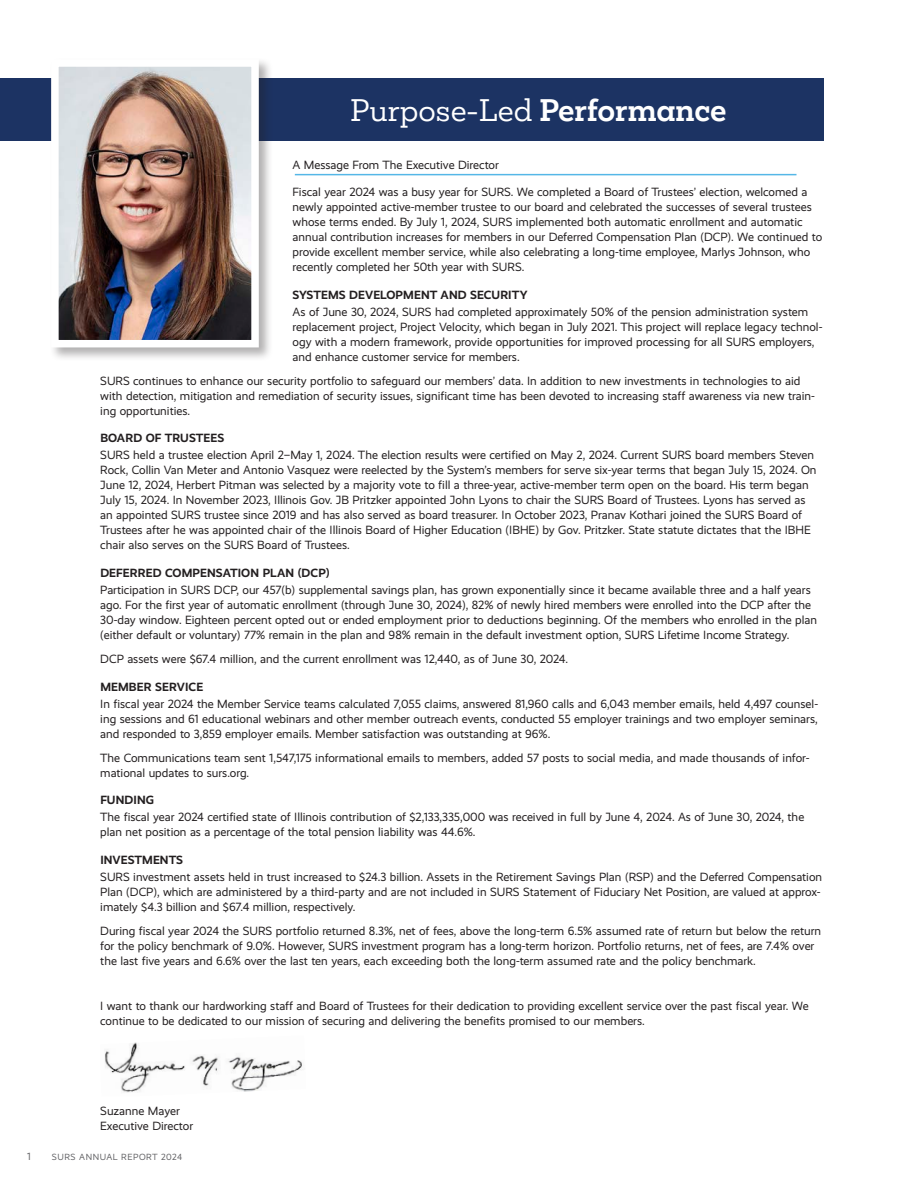
<style>
.page{position:relative;width:918px;height:1188px;background:#fff}
.page>*{position:absolute;margin:0;border:0;box-sizing:border-box;transform-origin:0 0}
.Section_Titles{font:28.5px "Mokoko";color:#fff}
.Body_Copy{font:12px/15px "Realist";color:#231f20}
.Section_Subhead{font:700 12px "Realist";letter-spacing:.01em;color:#231f20}
.t1{font:10.5px "Realist";color:#636366}
.t2{font:9px "Realist";letter-spacing:.06em;color:#636366}
.s1{font-weight:700}
</style>
<div class="page">
<div style="left:0;top:79px;width:824px;height:62px;background:#1c3363"></div>
<div style="left:49px;top:57px;width:224px;height:305px;background:#231f20;opacity:.35"></div>
<img style="left:60px;top:68px;width:190px;height:270px">
<div style="left:51px;top:59px;width:208px;height:288px;border:8px solid #fff"></div>
<hr style="left:295px;top:174px;width:501px;height:1px;background:#55b7e7">
<img style="left:105px;top:1042px;width:198px;height:51px">
<p class="Section_Titles" style="left:350px;top:92px;width:378px">Purpose-Led <span class="s1">Performance</span></p>
<p class="Body_Copy" style="left:293px;top:158px;width:208px">A Message From The Executive Director</p>
<p class="Body_Copy" style="left:293px;top:185px;width:531px">Fiscal year 2024 was a busy year for SURS. We completed a Board of Trustees’ election, welcomed a newly appointed active-member trustee to our board and celebrated the successes of several trustees whose terms ended. By July 1, 2024, SURS implemented both automatic enrollment and automatic annual contribution increases for members in our Deferred Compensation Plan (DCP). We continued to provide excellent member service, while also celebrating a long-time employee, Marlys Johnson, who recently completed her 50th year with SURS.</p>
<p class="Section_Subhead" style="left:293px;top:288px;width:236px">SYSTEMS DEVELOPMENT AND SECURITY</p>
<p class="Body_Copy" style="left:293px;top:304px;width:531px">As of June 30, 2024, SURS had completed approximately 50% of the pension administration system replacement project, Project Velocity, which began in July 2021. This project will replace legacy technol&shy;ogy with a modern framework, provide opportunities for improved processing for all SURS employers, and enhance customer service for members.</p>
<p class="Body_Copy" style="left:100px;top:373px;width:716px">SURS continues to enhance our security portfolio to safeguard our members’ data. In addition to new investments in technologies to aid with detection, mitigation and remediation of security issues, significant time has been devoted to increasing staff awareness via new train&shy;ing opportunities.</p>
<p class="Section_Subhead" style="left:100px;top:431px;width:125px">BOARD OF TRUSTEES</p>
<p class="Body_Copy" style="left:100px;top:448px;width:718px">SURS held a trustee election April 2–May 1, 2024. The election results were certified on May 2, 2024. Current SURS board members Steven Rock, Collin Van Meter and Antonio Vasquez were reelected by the System’s members for serve six-year terms that began July 15, 2024. On June 12, 2024, Herbert Pitman was selected by a majority vote to fill a three-year, active-member term open on the board. His term began July 15, 2024. In November 2023, Illinois Gov. JB Pritzker appointed John Lyons to chair the SURS Board of Trustees. Lyons has served as an appointed SURS trustee since 2019 and has also served as board treasurer. In October 2023, Pranav Kothari joined the SURS Board of Trustees after he was appointed chair of the Illinois Board of Higher Education (IBHE) by Gov. Pritzker. State statute dictates that the IBHE chair also serves on the SURS Board of Trustees.</p>
<p class="Section_Subhead" style="left:100px;top:566px;width:231px">DEFERRED COMPENSATION PLAN (DCP)</p>
<p class="Body_Copy" style="left:100px;top:582px;width:718px">Participation in SURS DCP, our 457(b) supplemental savings plan, has grown exponentially since it became available three and a half years ago. For the first year of automatic enrollment (through June 30, 2024), 82% of newly hired members were enrolled into the DCP after the 30-day window. Eighteen percent opted out or ended employment prior to deductions beginning. Of the members who enrolled in the plan (either default or voluntary) 77% remain in the plan and 98% remain in the default investment option, SURS Lifetime Income Strategy.</p>
<p class="Body_Copy" style="left:100px;top:651px;width:469px">DCP assets were $67.4 million, and the current enrollment was 12,440, as of June 30, 2024.</p>
<p class="Section_Subhead" style="left:100px;top:680px;width:104px">MEMBER SERVICE</p>
<p class="Body_Copy" style="left:100px;top:696px;width:719px;text-align:justify">In fiscal year 2024 the Member Service teams calculated 7,055 claims, answered 81,960 calls and 6,043 member emails, held 4,497 counsel&shy;ing sessions and 61 educational webinars and other member outreach events, conducted 55 employer trainings and two employer seminars, and responded to 3,859 employer emails. Member satisfaction was outstanding at 96%.</p>
<p class="Body_Copy" style="left:100px;top:750px;width:711px">The Communications team sent 1,547,175 informational emails to members, added 57 posts to social media, and made thousands of infor&shy;mational updates to surs.org.</p>
<p class="Section_Subhead" style="left:100px;top:793px;width:55px">FUNDING</p>
<p class="Body_Copy" style="left:100px;top:810px;width:706px">The fiscal year 2024 certified state of Illinois contribution of $2,133,335,000 was received in full by June 4, 2024. As of June 30, 2024, the plan net position as a percentage of the total pension liability was 44.6%.</p>
<p class="Section_Subhead" style="left:100px;top:853px;width:84px">INVESTMENTS</p>
<p class="Body_Copy" style="left:100px;top:869px;width:723px;text-align:justify">SURS investment assets held in trust increased to $24.3 billion. Assets in the Retirement Savings Plan (RSP) and the Deferred Compensation Plan (DCP), which are administered by a third-party and are not included in SURS Statement of Fiduciary Net Position, are valued at approx&shy;imately $4.3 billion and $67.4 million, respectively.</p>
<p class="Body_Copy" style="left:100px;top:923px;width:722px">During fiscal year 2024 the SURS portfolio returned 8.3%, net of fees, above the long-term 6.5% assumed rate of return but below the return for the policy benchmark of 9.0%. However, SURS investment program has a long-term horizon. Portfolio returns, net of fees, are 7.4% over the last five years and 6.6% over the last ten years, each exceeding both the long-term assumed rate and the policy benchmark.</p>
<p class="Body_Copy" style="left:100px;top:998px;width:710px">I want to thank our hardworking staff and Board of Trustees for their dedication to providing excellent service over the past fiscal year. We continue to be dedicated to our mission of securing and delivering the benefits promised to our members.</p>
<p class="Body_Copy" style="left:100px;top:1103px;width:81px">Suzanne Mayer</p>
<p class="Body_Copy" style="left:100px;top:1118px;width:94px">Executive Director</p>
<p class="t1" style="left:27px;top:1151px;width:5px">1</p>
<p class="t2" style="left:52px;top:1152px;width:132px">SURS ANNUAL REPORT 2024</p>
</div>
